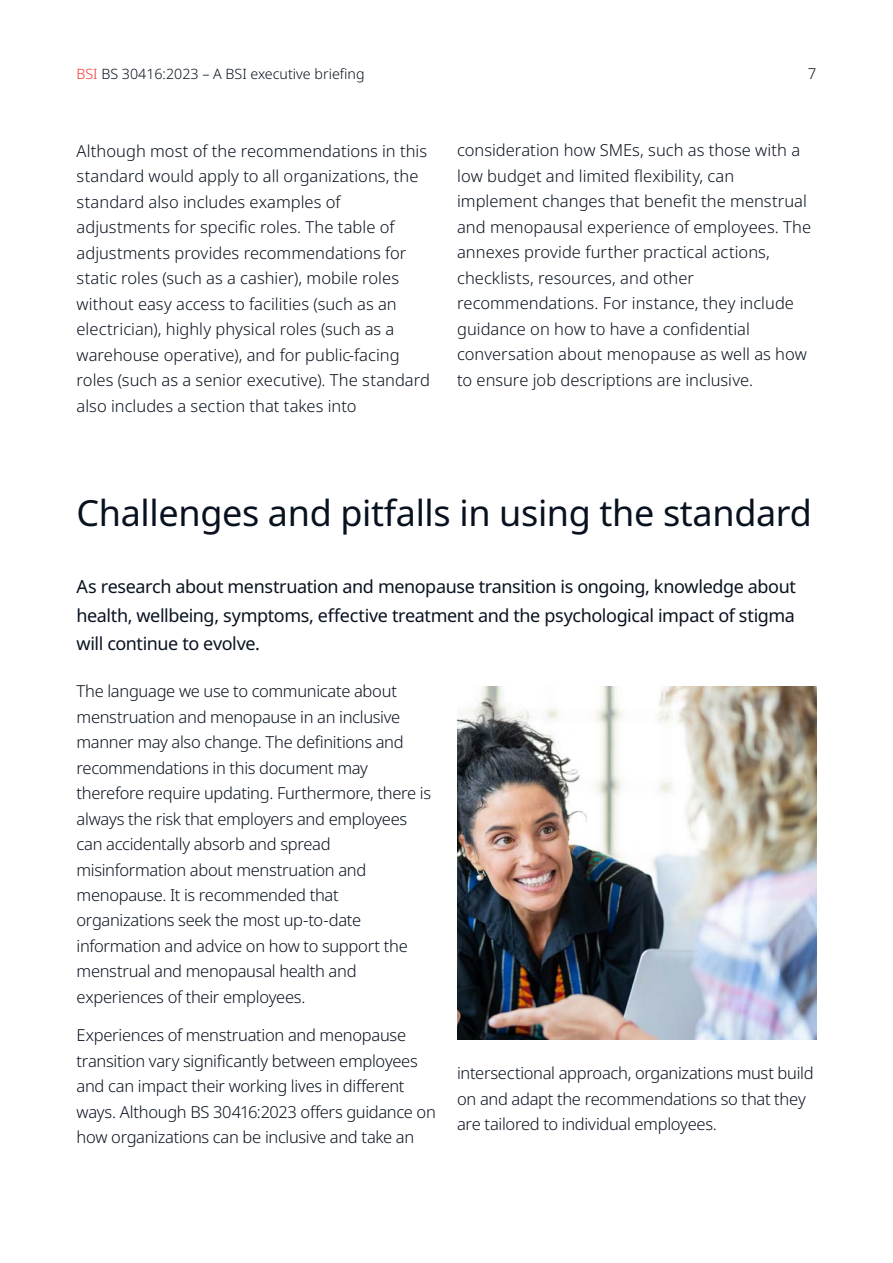
<style>
.page{position:relative;width:893px;height:1263px;background:#fff}
.page>*{position:absolute;margin:0;border:0;box-sizing:border-box;transform-origin:0 0}
.t1{font:36px "Noto Sans";letter-spacing:-.01em;color:#08121f}
.t2{font:18px/28.5px "Noto Sans";letter-spacing:-.025em;color:#08121f;text-align:justify}
.t3{font:300 16.5px/25.5px "Noto Sans";letter-spacing:-.005em;color:#08121f}
.t4{font:300 15px "Noto Sans";color:#08121f}
.t5{font:300 14.25px "Noto Sans";color:#08121f}
.s1{color:#f03732}
</style>
<div class="page">
<img style="left:457px;top:686px;width:359px;height:353px">
<p class="t5" style="left:77px;top:65px;width:290px"><span class="s1">BSI</span> BS 30416:2023 – A BSI executive briefing</p>
<p class="t4" style="left:808px;top:65px;width:10px">7</p>
<p class="t3" style="left:77px;top:138px;width:355px">Although most of the recommendations in this standard would apply to all organizations, the standard also includes examples of adjustments for specific roles. The table of adjustments provides recommendations for static roles (such as a cashier), mobile roles without easy access to facilities (such as an electrician), highly physical roles (such as a warehouse operative), and for public-facing roles (such as a senior executive). The standard also includes a section that takes into</p>
<p class="t3" style="left:457px;top:138px;width:356px">consideration how SMEs, such as those with a low budget and limited flexibility, can implement changes that benefit the menstrual and menopausal experience of employees. The annexes provide further practical actions, checklists, resources, and other recommendations. For instance, they include guidance on how to have a confidential conversation about menopause as well as how to ensure job descriptions are inclusive.</p>
<h1 class="t1" style="left:77px;top:493px;width:737px">Challenges and pitfalls in using the standard</h1>
<p class="t2" style="left:77px;top:573px;width:721px">As research about menstruation and menopause transition is ongoing, knowledge about health, wellbeing, symptoms, effective treatment and the psychological impact of stigma will continue to evolve.</p>
<p class="t3" style="left:77px;top:679px;width:356px">The language we use to communicate about menstruation and menopause in an inclusive manner may also change. The definitions and recommendations in this document may therefore require updating. Furthermore, there is always the risk that employers and employees can accidentally absorb and spread misinformation about menstruation and menopause. It is recommended that organizations seek the most up-to-date information and advice on how to support the menstrual and menopausal health and experiences of their employees.</p>
<p class="t3" style="left:77px;top:1023px;width:361px">Experiences of menstruation and menopause transition vary significantly between employees and can impact their working lives in different ways. Although BS 30416:2023 offers guidance on how organizations can be inclusive and take an</p>
<p class="t3" style="left:457px;top:1061px;width:358px">intersectional approach, organizations must build on and adapt the recommendations so that they are tailored to individual employees.</p>
</div>
